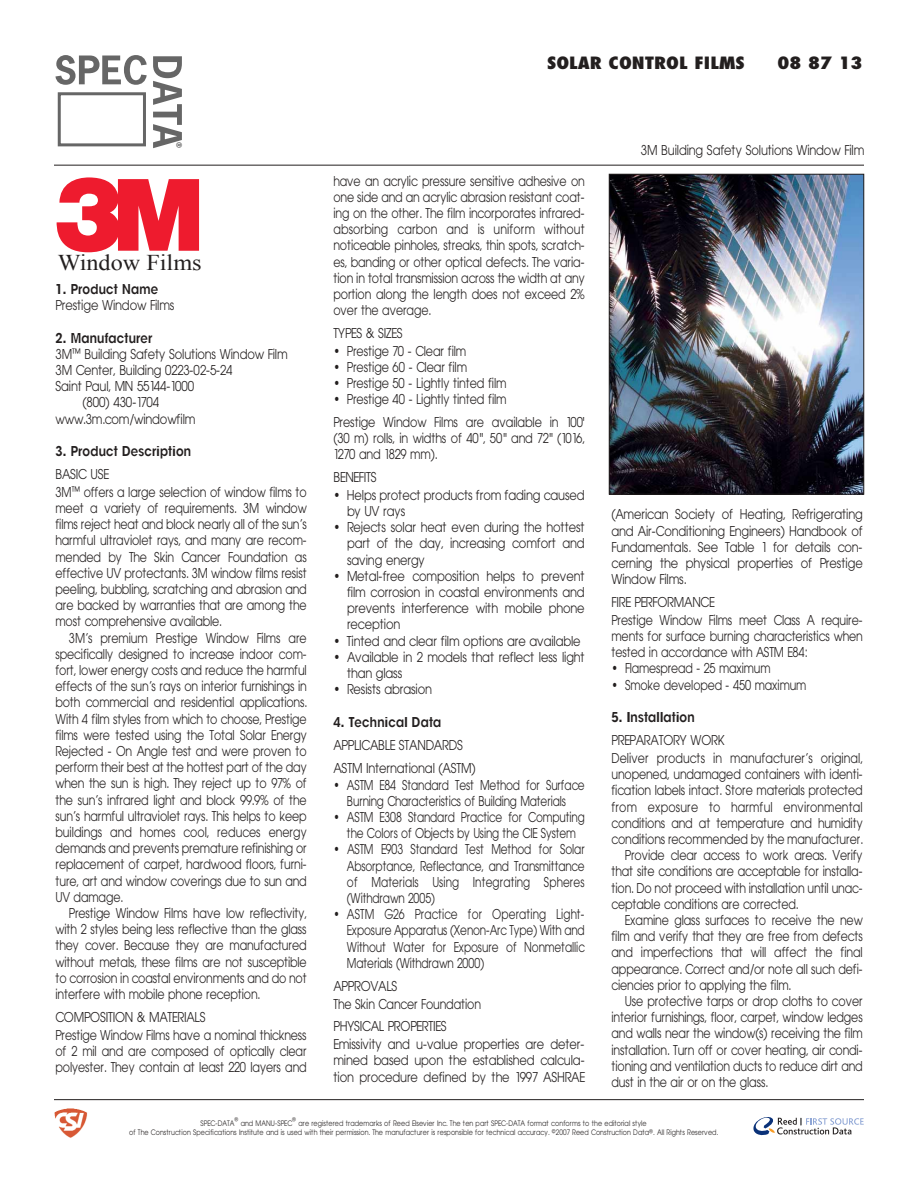
<style>
.page{position:relative;width:918px;height:1188px;background:#fff}
.page>*{position:absolute;margin:0;border:0;box-sizing:border-box;transform-origin:0 0}
.t1{font:22.5px "Times New Roman";color:#231f1f;scale:1.08 1}
.t2{font:800 condensed 16.5px "F Futura";color:#231f1f;scale:1.2 1}
.t3{font:13.5px/16.2px "F Avant Garde";letter-spacing:.015em;color:#231f1f;text-align:justify;scale:.82 1}
.t4{font:13.5px/16.2px "F Avant Garde";letter-spacing:.015em;color:#231f1f;scale:.85 1}
.t5{font:13.5px/16.2px "F Avant Garde";letter-spacing:.015em;color:#231f1f;text-align:center;scale:.78 1}
.t6{font:13.5px/22.2px "F Avant Garde";letter-spacing:.015em;color:#231f1f;scale:.83 1}
.t7{font:13.5px "F Avant Garde Demi";letter-spacing:.02em;color:#231f1f;scale:.85 1}
.t8{font:13.5px "F Avant Garde";letter-spacing:.015em;color:#231f1f;scale:.81 1}
.t9{font:13.5px "F Avant Garde";letter-spacing:.035em;color:#231f1f;scale:.82 1}
.t10{font:7.5px/9px "F Avant Garde";letter-spacing:.04em;color:#231f1f;text-align:center;scale:.85 1}
.t11{font:700 6.9px "News Gothic";color:#666}
</style>
<div class="page">
<hr style="left:54px;top:165px;width:810px;height:1px;background:#231f1f">
<div style="left:58px;top:92px;width:88px;height:54px;border:3px solid #666"></div>
<svg style="left:55px;top:55px;width:92px;height:30px"></svg>
<svg style="left:153px;top:56px;width:29px;height:92px"></svg>
<svg style="left:56px;top:177px;width:143px;height:75px"></svg>
<hr style="left:54px;top:1099px;width:810px;height:1px;background:#231f1f">
<img style="left:54px;top:1108px;width:34px;height:30px">
<svg style="left:753px;top:1117px;width:111px;height:18px"></svg>
<img style="left:611px;top:176px;width:251px;height:316px">
<div style="left:609px;top:174px;width:255px;height:320px;border:1px solid #231f1f"></div>
<p class="t2" style="left:547px;top:56px;width:166px">SOLAR CONTROL FILMS</p>
<p class="t2" style="left:778px;top:56px;width:72px">08 87 13</p>
<p class="t11" style="left:182px;top:142px;width:7px;rotate:90deg">®</p>
<h1 class="t1" style="left:58px;top:250px;width:135px">Window Films</h1>
<p class="t7" style="left:56px;top:283px;width:122px">1. Product Name</p>
<p class="t4" style="left:56px;top:298px;width:141px">Prestige Window Films</p>
<p class="t7" style="left:56px;top:332px;width:115px">2. Manufacturer</p>
<p class="t4" style="left:56px;top:347px;width:274px">3M« Building Safety Solutions Window Film</p>
<p class="t4" style="left:56px;top:363px;width:210px">3M Center, Building 0223-02-5-24</p>
<p class="t4" style="left:56px;top:379px;width:165px">Saint Paul, MN 55144-1000</p>
<p class="t4" style="left:82px;top:395px;width:92px">(800) 430-1704</p>
<p class="t4" style="left:56px;top:411px;width:166px">www.3m.com/windowfilm</p>
<p class="t7" style="left:56px;top:446px;width:161px">3. Product Description</p>
<p class="t4" style="left:56px;top:466px;width:297px;line-height:17.7px">BASIC USE<br>3M« offers a large selection of window films to</p>
<p class="t3" style="left:56px;top:501px;width:308px">meet a variety of requirements. 3M window films reject heat and block nearly all of the sun’s harmful ultraviolet rays, and many are recom&shy;mended by The Skin Cancer Foundation as effective UV protectants. 3M window films resist peeling, bubbling, scratching and abrasion and are backed by warranties that are among the most comprehensive available.</p>
<p class="t3" style="left:56px;top:631px;width:308px;text-indent:13px">3M’s premium Prestige Window Films are specifically designed to increase indoor com&shy;fort, lower energy costs and reduce the harmful effects of the sun’s rays on interior furnishings in both commercial and residential applications.<br>With 4 film styles from which to choose, Prestige films were tested using the Total Solar Energy Rejected - On Angle test and were proven to perform their best at the hottest part of the day when the sun is high. They reject up to 97% of the sun’s infrared light and block 99.9% of the sun’s harmful ultraviolet rays. This helps to keep buildings and homes cool, reduces energy demands and prevents premature refinishing or replacement of carpet, hardwood floors, furni&shy;ture, art and window coverings due to sun and UV damage.</p>
<p class="t3" style="left:56px;top:906px;width:308px;text-indent:13px">Prestige Window Films have low reflectivity, with 2 styles being less reflective than the glass they cover. Because they are manufactured without metals, these films are not susceptible to corrosion in coastal environments and do not interfere with mobile phone reception.</p>
<p class="t4" style="left:56px;top:1009px;width:297px;line-height:17.7px">COMPOSITION &amp; MATERIALS<br>Prestige Window Films have a nominal thickness</p>
<p class="t3" style="left:56px;top:1044px;width:308px">of 2 mil and are composed of optically clear polyester. They contain at least 220 layers and</p>
<p class="t3" style="left:333px;top:173px;width:308px">have an acrylic pressure sensitive adhesive on one side and an acrylic abrasion resistant coat&shy;ing on the other. The film incorporates infrared&shy;absorbing carbon and is uniform without noticeable pinholes, streaks, thin spots, scratch&shy;es, banding or other optical defects. The varia&shy;tion in total transmission across the width at any portion along the length does not exceed 2% over the average.</p>
<p class="t4" style="left:333px;top:326px;width:82px">TYPES &amp; SIZES</p>
<p class="t6" style="left:333px;top:341px;width:161px">• Prestige 70 - Clear film</p>
<p class="t6" style="left:333px;top:357px;width:162px">• Prestige 60 - Clear film</p>
<p class="t6" style="left:333px;top:373px;width:210px">• Prestige 50 - Lightly tinted film</p>
<p class="t6" style="left:333px;top:389px;width:304px">• Prestige 40 - Lightly tinted film<br>Prestige Window Films are available in 100'</p>
<p class="t6" style="left:333px;top:431px;width:304px;line-height:16.2px">(30 m) rolls, in widths of 40", 50" and 72" (1016,<br>1270 and 1829 mm).</p>
<p class="t4" style="left:333px;top:470px;width:52px">BENEFITS</p>
<p class="t4" style="left:347px;top:488px;width:281px;text-indent:-14px">• Helps protect products from fading caused by UV rays</p>
<p class="t4" style="left:347px;top:520px;width:281px;text-align:justify;text-indent:-14px">• Rejects solar heat even during the hottest part of the day, increasing comfort and saving energy</p>
<p class="t4" style="left:347px;top:569px;width:281px;text-align:justify;text-indent:-14px">• Metal-free composition helps to prevent film corrosion in coastal environments and prevents interference with mobile phone reception</p>
<p class="t4" style="left:333px;top:633px;width:292px">• Tinted and clear film options are available</p>
<p class="t4" style="left:347px;top:650px;width:281px;text-indent:-14px">• Available in 2 models that reflect less light than glass</p>
<p class="t4" style="left:333px;top:682px;width:117px">• Resists abrasion</p>
<p class="t7" style="left:333px;top:716px;width:128px">4. Technical Data</p>
<p class="t4" style="left:333px;top:734px;width:168px;line-height:23.7px">APPLICABLE STANDARDS<br>ASTM International (ASTM)</p>
<p class="t5" style="left:333px;top:778px;width:323px">• ASTM E84 Standard Test Method for Surface<br>Burning Characteristics of Building Materials</p>
<p class="t5" style="left:333px;top:810px;width:323px">• ASTM E308 Standard Practice for Computing the Colors of Objects by Using the CIE System</p>
<p class="t5" style="left:347px;top:842px;width:306px;text-align:justify;text-indent:-13px">• ASTM E903 Standard Test Method for Solar Absorptance, Reflectance, and Transmittance of Materials Using Integrating Spheres (Withdrawn 2005)</p>
<p class="t5" style="left:347px;top:907px;width:306px;text-align:justify;text-indent:-13px">• ASTM G26 Practice for Operating Light-Exposure Apparatus (Xenon-Arc Type) With and Without Water for Exposure of Nonmetallic Materials (Withdrawn 2000)</p>
<p class="t4" style="left:333px;top:978px;width:175px;line-height:17.7px">APPROVALS<br>The Skin Cancer Foundation</p>
<p class="t4" style="left:333px;top:1019px;width:297px;line-height:17.7px">PHYSICAL PROPERTIES<br>Emissivity and u-value properties are deter-</p>
<p class="t4" style="left:333px;top:1053px;width:297px">mined based upon the established calcula&shy;tion procedure defined by the 1997 ASHRAE</p>
<p class="t4" style="left:641px;top:143px;width:264px">3M Building Safety Solutions Window Film</p>
<p class="t4" style="left:612px;top:507px;width:297px;text-align:justify">(American Society of Heating, Refrigerating and Air-Conditioning Engineers) Handbook of Fundamentals. See Table 1 for details con&shy;cerning the physical properties of Prestige Window Films.</p>
<p class="t4" style="left:612px;top:594px;width:297px;line-height:17.7px">FIRE PERFORMANCE<br>Prestige Window Films meet Class A require-</p>
<p class="t3" style="left:612px;top:629px;width:308px">ments for surface burning characteristics when tested in accordance with ASTM E84:</p>
<p class="t8" style="left:612px;top:663px;width:198px">• Flamespread - 25 maximum</p>
<p class="t8" style="left:612px;top:679px;width:242px">• Smoke developed - 450 maximum</p>
<p class="t7" style="left:612px;top:712px;width:99px">5. Installation</p>
<p class="t4" style="left:612px;top:732px;width:297px;line-height:17.7px">PREPARATORY WORK<br>Deliver products in manufacturer’s original,</p>
<p class="t3" style="left:612px;top:767px;width:308px">unopened, undamaged containers with identi-</p>
<p class="t3" style="left:612px;top:783px;width:308px">fication labels intact. Store materials protected</p>
<p class="t9" style="left:612px;top:801px;width:308px">from exposure to harmful environmental</p>
<p class="t3" style="left:612px;top:816px;width:308px">conditions and at temperature and humidity</p>
<p class="t3" style="left:612px;top:832px;width:308px">conditions recommended by the manufacturer.</p>
<p class="t3" style="left:625px;top:848px;width:291px">Provide clear access to work areas. Verify</p>
<p class="t3" style="left:612px;top:864px;width:308px">that site conditions are acceptable for installa-</p>
<p class="t3" style="left:612px;top:880px;width:308px">tion. Do not proceed with installation until unac-</p>
<p class="t3" style="left:612px;top:897px;width:229px">ceptable conditions are corrected.</p>
<p class="t3" style="left:625px;top:913px;width:291px">Examine glass surfaces to receive the new</p>
<p class="t3" style="left:612px;top:929px;width:308px">film and verify that they are free from defects</p>
<p class="t3" style="left:612px;top:945px;width:308px">and imperfections that will affect the final</p>
<p class="t3" style="left:612px;top:961px;width:308px">appearance. Correct and/or note all such defi-</p>
<p class="t3" style="left:612px;top:978px;width:220px">ciencies prior to applying the film.</p>
<p class="t3" style="left:625px;top:994px;width:291px">Use protective tarps or drop cloths to cover</p>
<p class="t3" style="left:612px;top:1010px;width:308px">interior furnishings, floor, carpet, window ledges</p>
<p class="t3" style="left:612px;top:1026px;width:308px">and walls near the window(s) receiving the film</p>
<p class="t3" style="left:612px;top:1042px;width:308px">installation. Turn off or cover heating, air condi-</p>
<p class="t3" style="left:612px;top:1059px;width:308px">tioning and ventilation ducts to reduce dirt and</p>
<p class="t3" style="left:612px;top:1075px;width:192px">dust in the air or on the glass.</p>
<p class="t10" style="left:129px;top:1119px;width:694px">SPEC-DATAª and MANU-SPECª are registered trademarks of Reed Elsevier Inc. The ten part SPEC-DATA format conforms to the editorial style<br>of The Construction Specifications Institute and is used with their permission. The manufacturer is responsible for technical accuracy. ©2007 Reed Construction Dataª. All Rights Reserved.</p>
</div>
